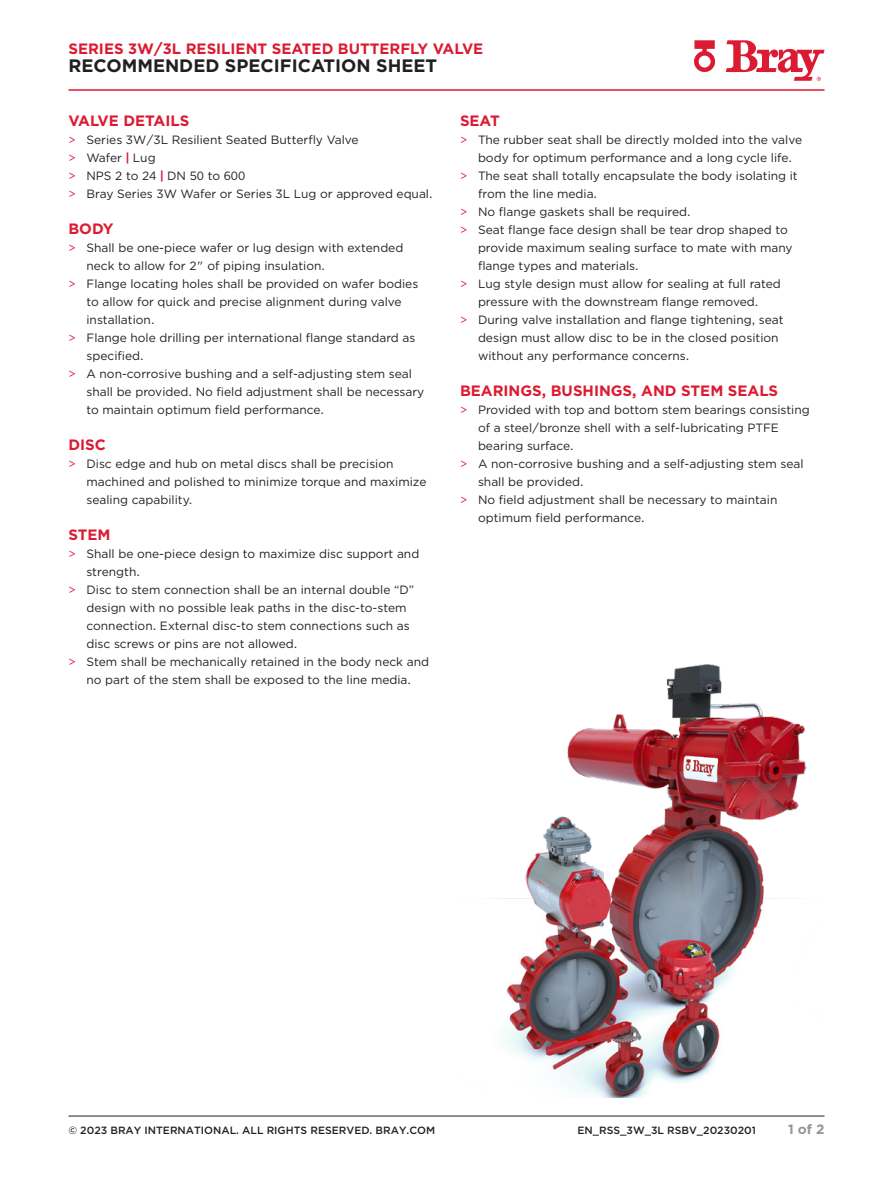
<style>
.page{position:relative;width:893px;height:1188px;background:#fff}
.page>*{position:absolute;margin:0;border:0;box-sizing:border-box;transform-origin:0 0}
.t1{font:700 18px "Gotham";color:#231f20}
.Subhead_1{font:700 15px "Gotham";color:#dc1a32}
.t2{font:700 13.5px "Gotham";color:#939598}
.t3{font:12px/18px "Gotham";color:#231f20}
.t4{font:500 10.5px "Gotham";color:#231f20}
.s1{color:#dc1a32}
.s2{font-weight:700;color:#dc1a32}
</style>
<div class="page">
<hr style="left:68px;top:1116px;width:756px;height:1px;background:#231f20">
<svg style="left:726px;top:40px;width:98px;height:41px"></svg>
<svg style="left:694px;top:40px;width:21px;height:32px"></svg>
<hr style="left:68px;top:89px;width:756px;height:2px;background:#dc1a32">
<img style="left:494px;top:664px;width:313px;height:434px">
<p class="Subhead_1" style="left:68px;top:39px;width:416px">SERIES 3W/3L RESILIENT SEATED BUTTERFLY VALVE</p>
<h1 class="t1" style="left:68px;top:54px;width:370px">RECOMMENDED SPECIFICATION SHEET</h1>
<p class="Subhead_1" style="left:68px;top:111px;width:122px">VALVE DETAILS</p>
<p class="t3" style="left:68px;top:130px;width:292px"><span class="s1">&gt;</span> Series 3W/3L Resilient Seated Butterfly Valve</p>
<p class="t3" style="left:68px;top:148px;width:89px"><span class="s1">&gt;</span> Wafer <span class="s2">|</span> Lug</p>
<p class="t3" style="left:68px;top:166px;width:178px"><span class="s1">&gt;</span> NPS 2 to 24 <span class="s2">|</span> DN 50 to 600</p>
<p class="t3" style="left:68px;top:184px;width:366px"><span class="s1">&gt;</span> Bray Series 3W Wafer or Series 3L Lug or approved equal.</p>
<p class="Subhead_1" style="left:68px;top:219px;width:47px">BODY</p>
<p class="t3" style="left:86px;top:238px;width:318px;text-indent:-18px"><span class="s1">&gt;</span> Shall be one-piece wafer or lug design with extended neck to allow for 2" of piping insulation.</p>
<p class="t3" style="left:86px;top:274px;width:333px;text-indent:-18px"><span class="s1">&gt;</span> Flange locating holes shall be provided on wafer bodies to allow for quick and precise alignment during valve installation.</p>
<p class="t3" style="left:86px;top:328px;width:330px;text-indent:-18px"><span class="s1">&gt;</span> Flange hole drilling per international flange standard as specified.</p>
<p class="t3" style="left:86px;top:364px;width:339px;text-indent:-18px"><span class="s1">&gt;</span> A non-corrosive bushing and a self-adjusting stem seal shall be provided. No field adjustment shall be necessary to maintain optimum field performance.</p>
<p class="Subhead_1" style="left:68px;top:435px;width:39px">DISC</p>
<p class="t3" style="left:86px;top:454px;width:342px;text-indent:-18px"><span class="s1">&gt;</span> Disc edge and hub on metal discs shall be precision machined and polished to minimize torque and maximize sealing capability.</p>
<p class="Subhead_1" style="left:68px;top:525px;width:44px">STEM</p>
<p class="t3" style="left:86px;top:544px;width:334px;text-indent:-18px"><span class="s1">&gt;</span> Shall be one-piece design to maximize disc support and strength.</p>
<p class="t3" style="left:86px;top:580px;width:329px;text-indent:-18px"><span class="s1">&gt;</span> Disc to stem connection shall be an internal double “D” design with no possible leak paths in the disc-to-stem connection. External disc-to stem connections such as disc screws or pins are not allowed.</p>
<p class="t3" style="left:68px;top:652px;width:362px;text-align:center"><span class="s1">&gt;</span> Stem shall be mechanically retained in the body neck and no part of the stem shall be exposed to the line media.</p>
<p class="Subhead_1" style="left:460px;top:111px;width:41px">SEAT</p>
<p class="t3" style="left:478px;top:130px;width:326px;text-indent:-18px"><span class="s1">&gt;</span> The rubber seat shall be directly molded into the valve body for optimum performance and a long cycle life.</p>
<p class="t3" style="left:478px;top:166px;width:321px;text-indent:-18px"><span class="s1">&gt;</span> The seat shall totally encapsulate the body isolating it from the line media.</p>
<p class="t3" style="left:460px;top:202px;width:232px"><span class="s1">&gt;</span> No flange gaskets shall be required.</p>
<p class="t3" style="left:478px;top:220px;width:316px;text-indent:-18px"><span class="s1">&gt;</span> Seat flange face design shall be tear drop shaped to provide maximum sealing surface to mate with many flange types and materials.</p>
<p class="t3" style="left:460px;top:274px;width:322px;text-align:center"><span class="s1">&gt;</span> Lug style design must allow for sealing at full rated pressure with the downstream flange removed.</p>
<p class="t3" style="left:478px;top:310px;width:307px;text-indent:-18px"><span class="s1">&gt;</span> During valve installation and flange tightening, seat design must allow disc to be in the closed position without any performance concerns.</p>
<p class="Subhead_1" style="left:460px;top:381px;width:320px">BEARINGS, BUSHINGS, AND STEM SEALS</p>
<p class="t3" style="left:478px;top:400px;width:333px;text-indent:-18px"><span class="s1">&gt;</span> Provided with top and bottom stem bearings consisting of a steel/bronze shell with a self-lubricating PTFE bearing surface.</p>
<p class="t3" style="left:478px;top:454px;width:327px;text-indent:-18px"><span class="s1">&gt;</span> A non-corrosive bushing and a self-adjusting stem seal shall be provided.</p>
<p class="t3" style="left:478px;top:490px;width:301px;text-indent:-18px"><span class="s1">&gt;</span> No field adjustment shall be necessary to maintain optimum field performance.</p>
<p class="t4" style="left:68px;top:1123px;width:368px">© 2023 BRAY INTERNATIONAL. ALL RIGHTS RESERVED. BRAY.COM</p>
<p class="t4" style="left:578px;top:1123px;width:180px">EN_RSS_3W_3L RSBV_20230201</p>
<p class="t2" style="left:788px;top:1120px;width:38px">1 of 2</p>
</div>
